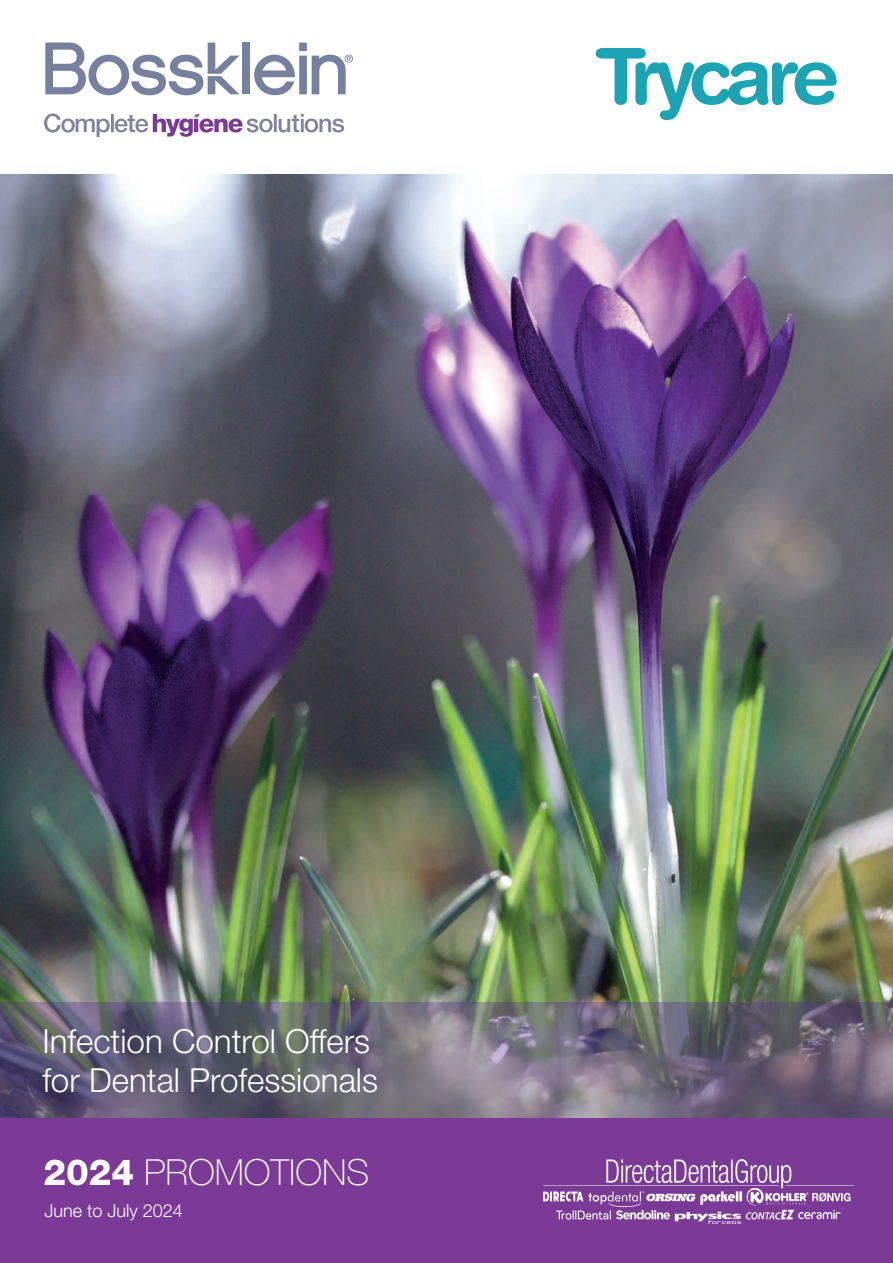
<style>
.page{position:relative;width:893px;height:1263px;background:#fff}
.page>*{position:absolute;margin:0;border:0;box-sizing:border-box;transform-origin:0 0}
.t1{font:100 36px "Helvetica Neue LT Std";color:#fff}
.t2{font:300 33.15px/39.9px "Helvetica Neue LT Std";color:#fff}
.t3{font:300 18px "Helvetica Neue LT Std";color:#fff}
.s1{font-weight:800}
</style>
<div class="page">
<img style="left:0;top:174px;width:893px;height:829px">
<div style="left:0;top:1118px;width:893px;height:145px;background:#7a3a96"></div>
<svg style="left:0;top:1003px;width:893px;height:115px;background:#6c6677"></svg>
<img style="left:543px;top:1159px;width:310px;height:65px">
<div style="left:242px;top:43px;width:8px;height:51px;background:#77819f"></div>
<svg style="left:254px;top:43px;width:99px;height:52px"></svg>
<svg style="left:45px;top:43px;width:194px;height:52px"></svg>
<svg style="left:44px;top:113px;width:300px;height:24px"></svg>
<svg style="left:596px;top:47px;width:241px;height:74px"></svg>
<p class="t2" style="left:42px;top:1020px;width:337px">Infection Control Offers for Dental Professionals</p>
<p class="t1" style="left:43px;top:1151px;width:327px"><span class="s1">2024</span> PROMOTIONS</p>
<p class="t3" style="left:45px;top:1200px;width:140px">June to July 2024</p>
</div>
